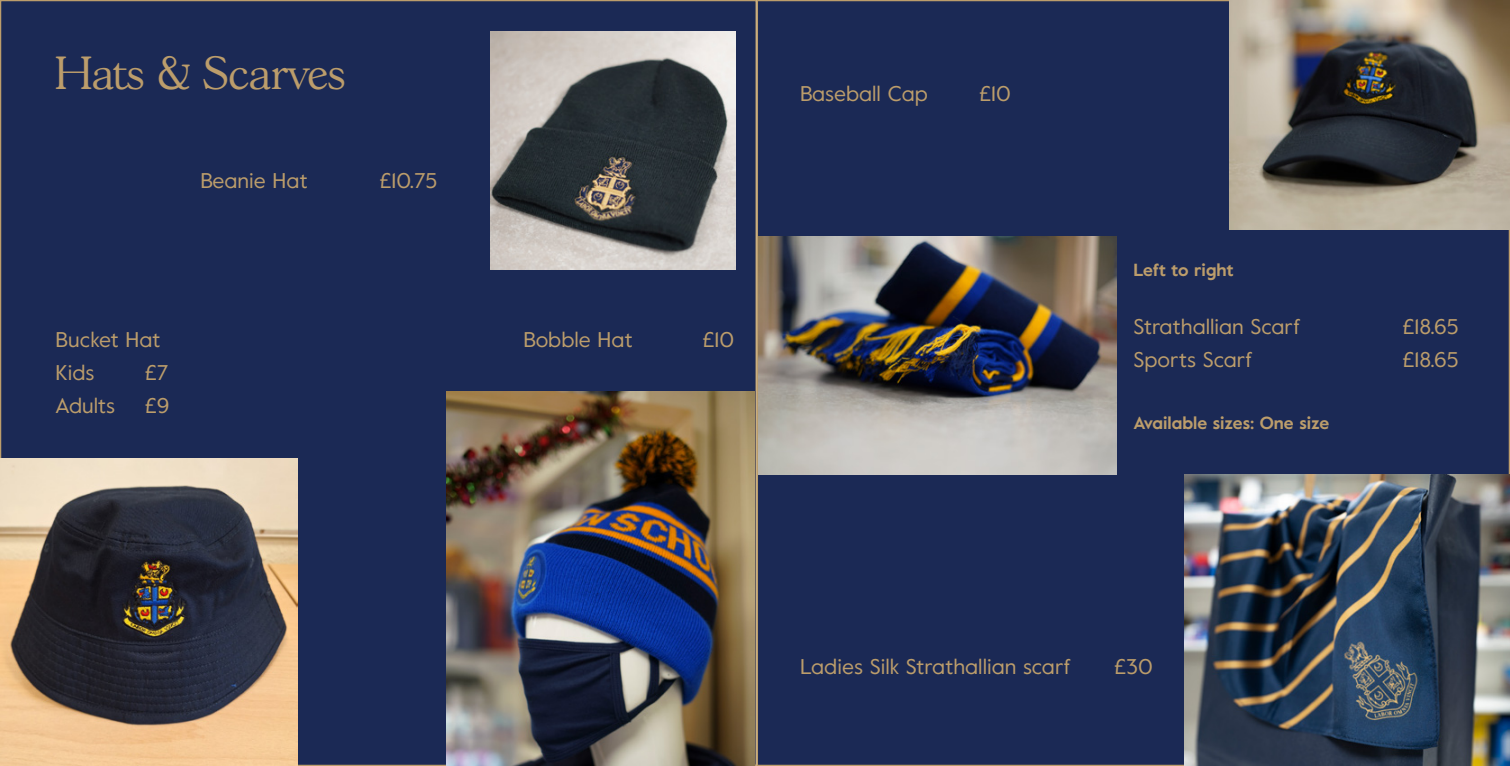
<style>
.page{position:relative;width:1510px;height:766px;background:#fff}
.page>*{position:absolute;margin:0;border:0;box-sizing:border-box;transform-origin:0 0}
.t1{font:300 45px "Gascogne TS";color:#bc9d6b}
.t2{font:21.25px/33px "Value";color:#bc9d6b}
.t3{font:700 17.5px "Value";color:#bc9d6b}
</style>
<div class="page">
<div style="left:757px;top:1px;width:752px;height:764px;background:#1b2955"></div>
<div style="left:1px;top:1px;width:755px;height:764px;background:#1b2955"></div>
<img style="left:759px;top:236px;width:357px;height:239px">
<img style="left:1229px;top:0;width:280px;height:230px">
<img style="left:446px;top:391px;width:309px;height:374px">
<img style="left:491px;top:31px;width:244px;height:238px">
<img style="left:1184px;top:475px;width:325px;height:290px">
<img style="left:0;top:458px;width:298px;height:307px">
<h1 class="t1" style="left:56px;top:47px;width:291px">Hats &amp; Scarves</h1>
<p class="t2" style="left:200px;top:164px;width:109px">Beanie Hat</p>
<p class="t2" style="left:380px;top:164px;width:58px">£10.75</p>
<p class="t2" style="left:56px;top:322px;width:106px">Bucket Hat<br>Kids</p>
<p class="t2" style="left:146px;top:355px;width:24px">£7</p>
<p class="t2" style="left:56px;top:388px;width:61px">Adults</p>
<p class="t2" style="left:146px;top:388px;width:25px">£9</p>
<p class="t2" style="left:800px;top:77px;width:129px">Baseball Cap</p>
<p class="t2" style="left:980px;top:77px;width:32px">£10</p>
<p class="t2" style="left:523px;top:322px;width:111px">Bobble Hat</p>
<p class="t2" style="left:703px;top:322px;width:32px">£10</p>
<p class="t3" style="left:1133px;top:258px;width:102px">Left to right</p>
<p class="t2" style="left:1133px;top:309px;width:168px">Strathallian Scarf</p>
<p class="t2" style="left:1403px;top:309px;width:57px">£18.65</p>
<p class="t2" style="left:1133px;top:342px;width:121px">Sports Scarf</p>
<p class="t2" style="left:1403px;top:342px;width:57px">£18.65</p>
<p class="t3" style="left:1133px;top:411px;width:197px">Available sizes: One size</p>
<p class="t2" style="left:800px;top:649px;width:272px">Ladies Silk Strathallian scarf</p>
<p class="t2" style="left:1115px;top:649px;width:39px">£30</p>
</div>
